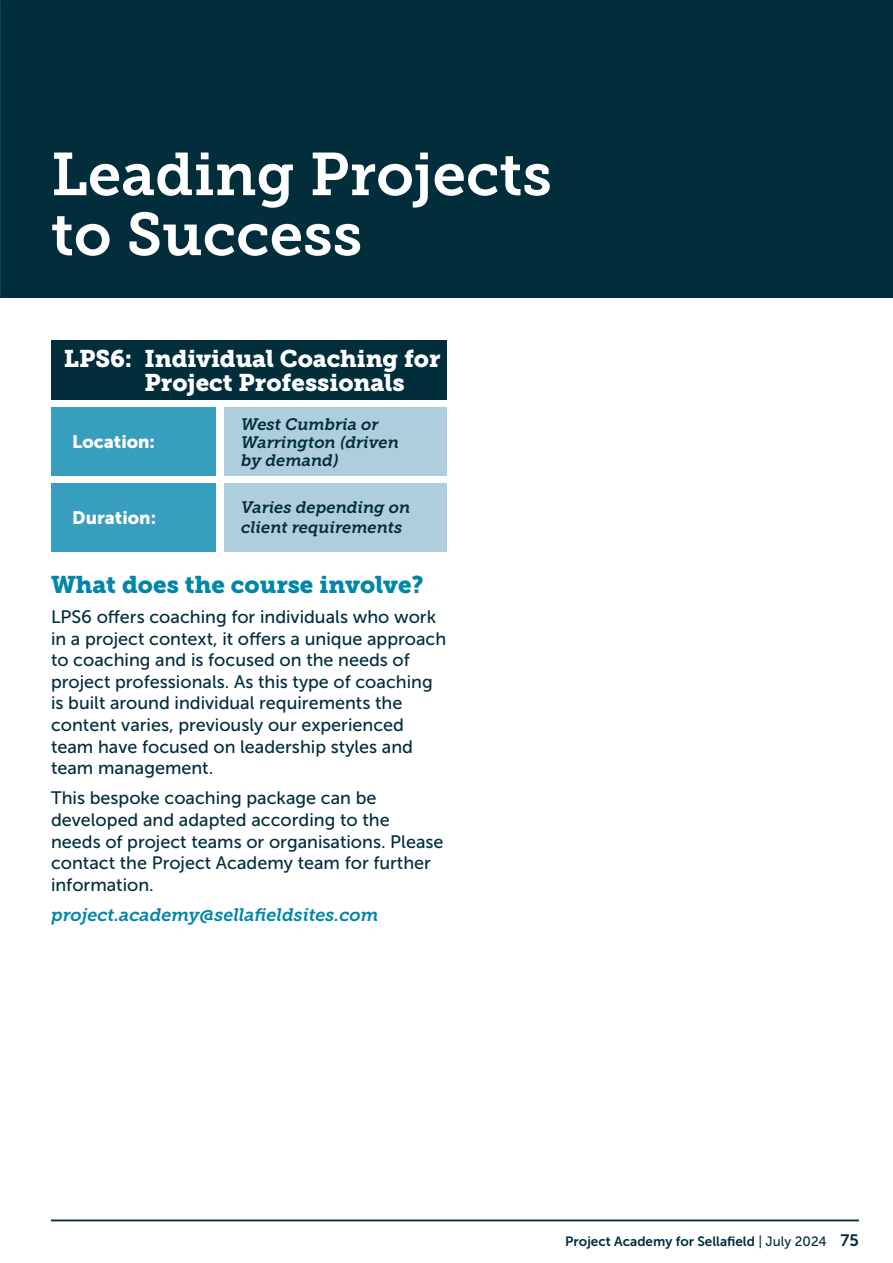
<style>
.page{position:relative;width:893px;height:1263px;background:#fff}
.page>*{position:absolute;margin:0;border:0;box-sizing:border-box;transform-origin:0 0}
.t1{font:60px/60px "Museo Slab 700";color:#fff}
.t2{font:24px/24px "Museo Slab 900";color:#fff}
.t3{font:24px "Museo Slab 900";color:#0086a9}
.t4{font:18px/21.6px "Museo Sans 500";color:#022e3c}
.t5{font:italic 18px "Museo Slab 700";color:#0086a9}
.t6{font:18px "Museo Sans 900";color:#fff}
.t7{font:italic 16.5px/18px "Museo Slab 700";color:#022e3c}
.t8{font:13.5px "Museo Sans 700";color:#022e3c}
.s1{font-family:"Museo Sans 500"}
.s2{font-size:16.5px}
</style>
<div class="page">
<div style="left:51px;top:340px;width:395px;height:60px;background:#022e3c"></div>
<div style="left:51px;top:407px;width:165px;height:68px;background:#379fbd"></div>
<div style="left:224px;top:407px;width:222px;height:68px;background:#aecede"></div>
<div style="left:51px;top:483px;width:165px;height:68px;background:#379fbd"></div>
<div style="left:224px;top:483px;width:222px;height:68px;background:#aecede"></div>
<div style="left:0;top:0;width:893px;height:298px;background:#022e3c"></div>
<hr style="left:51px;top:1220px;width:808px;height:1px;background:#022e3c">
<p class="t1" style="left:51px;top:145px;width:502px">Leading Projects to Success</p>
<p class="t2" style="left:145px;top:347px;width:297px;text-indent:-81px">LPS6: Individual Coaching for<br>Project Professionals</p>
<p class="t6" style="left:72px;top:432px;width:84px">Location:</p>
<p class="t7" style="left:241px;top:415px;width:159px">West Cumbria or<br>Warrington (driven by demand)</p>
<p class="t6" style="left:72px;top:507px;width:85px">Duration:</p>
<p class="t7" style="left:241px;top:498px;width:171px;line-height:19.8px">Varies depending on client requirements</p>
<p class="t3" style="left:51px;top:571px;width:374px">What does the course involve?</p>
<p class="t4" style="left:51px;top:606px;width:397px">LPS6 offers coaching for individuals who work in a project context, it offers a unique approach to coaching and is focused on the needs of project professionals. As this type of coaching is built around individual requirements the content varies, previously our experienced team have focused on leadership styles and team management.</p>
<p class="t4" style="left:51px;top:787px;width:394px">This bespoke coaching package can be developed and adapted according to the needs of project teams or organisations. Please contact the Project Academy team for further information.</p>
<p class="t5" style="left:51px;top:904px;width:329px">project.academy@sellafieldsites.com</p>
<p class="t8" style="left:565px;top:1234px;width:295px">Project Academy for Sellafield <span class="s1">| July 2024</span> <span class="s2">75</span></p>
</div>
